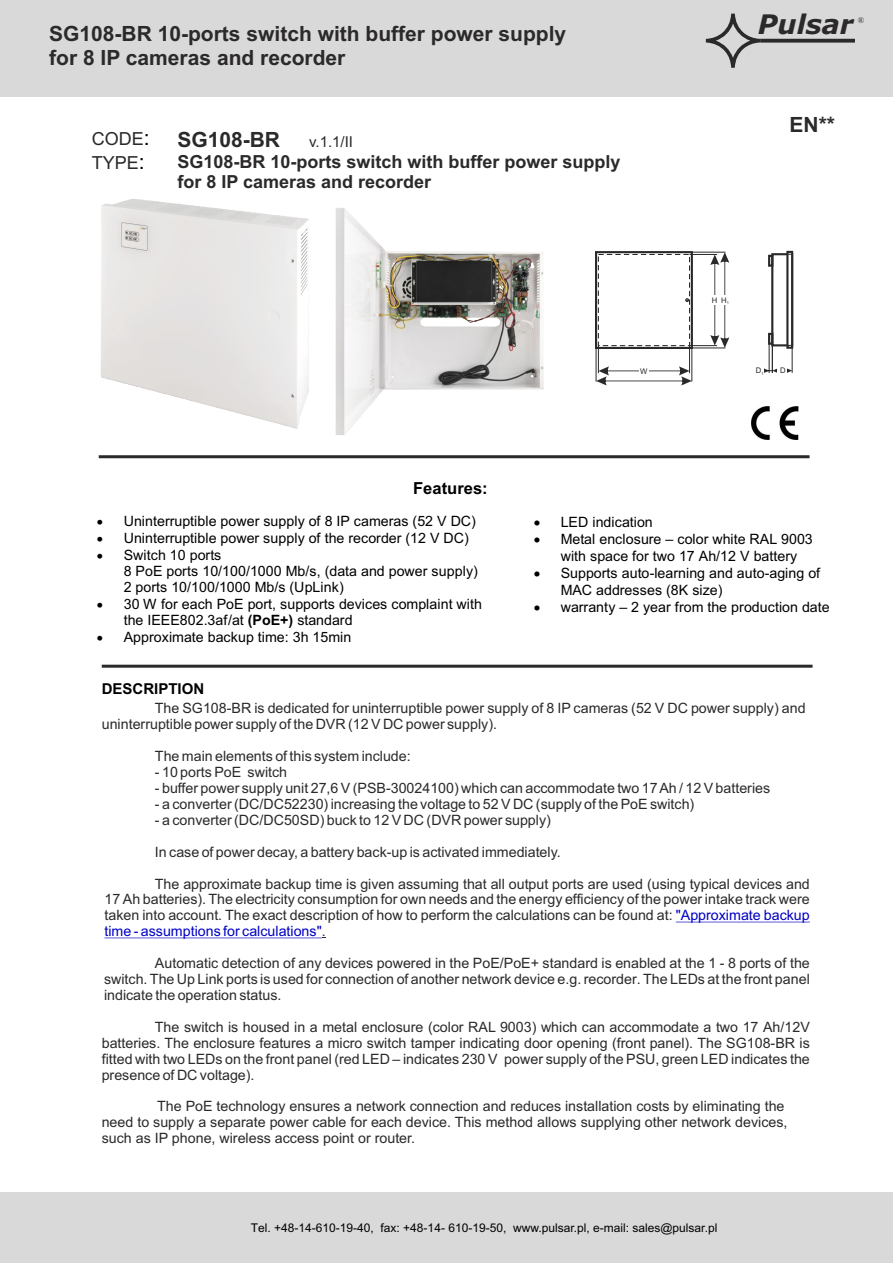
<style>
.page{position:relative;width:893px;height:1263px;background:#fff}
.page>*{position:absolute;margin:0;border:0;box-sizing:border-box;transform-origin:0 0}
.t1{font:italic 700 27px "Verdana";color:#2b2929}
.t2{font:700 21px/23.4px "Arial";color:#2b2929}
.t3{font:21px/23.4px "Arial";color:#000}
.t4{font:700 18px/20.1px "Arial";color:#2b2929}
.t5{font:18px/23.4px "Arial";color:#2b2929}
.t6{font:700 16.5px "Arial";color:#000}
.t7{font:700 15px "Arial";color:#000}
.t8{font:15px "Arial";color:#2b2929}
.t9{font:14.25px/15.9px "Arial";color:#2b2929;text-align:justify}
.t10{font:14.25px/16.4px "Arial";color:#000}
.t11{font:12px "Arial";color:#000}
.t12{font:8.55px "Times New Roman";color:#2b2929}
.t13{font:7.65px "Arial";color:#2b2929}
.s1{font-weight:700}
.s2{color:#0000c4}
</style>
<div class="page">
<hr style="left:676px;top:922px;width:134px;height:1px;background:#0000c4">
<hr style="left:104px;top:938px;width:218px;height:1px;background:#0000c4">
<hr style="left:99px;top:455px;width:710px;height:3px;background:#2b2929">
<hr style="left:102px;top:665px;width:711px;height:3px;background:#2b2929">
<div style="left:0;top:1192px;width:893px;height:71px;background:#d9d9d9"></div>
<div style="left:0;top:0;width:893px;height:97px;background:#d9d9d9"></div>
<svg style="left:706px;top:14px;width:54px;height:54px"></svg>
<svg style="left:760px;top:39px;width:95px;height:4px"></svg>
<div style="left:595px;top:251px;width:98px;height:98px;border:2px solid #2b2929"></div>
<div style="left:771px;top:253px;width:22px;height:93px;border:2px solid #2b2929"></div>
<hr style="left:772px;top:254px;width:1px;height:119px;background:#2b2929">
<hr style="left:792px;top:254px;width:1px;height:119px;background:#2b2929">
<div style="left:768px;top:333px;width:5px;height:12px;border:2px solid #2b2929"></div>
<div style="left:768px;top:255px;width:5px;height:12px;border:2px solid #2b2929"></div>
<hr style="left:769px;top:334px;width:1px;height:39px;background:#2b2929">
<hr style="left:772px;top:334px;width:1px;height:39px;background:#2b2929">
<svg style="left:764px;top:366px;width:28px;height:7px"></svg>
<svg style="left:785px;top:250px;width:9px;height:100px"></svg>
<svg style="left:596px;top:252px;width:133px;height:133px"></svg>
<img style="left:752px;top:407px;width:46px;height:33px">
<img style="left:335px;top:208px;width:209px;height:227px">
<img style="left:101px;top:199px;width:208px;height:230px">
<h2 class="t2" style="left:49px;top:24px;width:518px">SG108-BR 10-ports switch with buffer power supply for 8 IP cameras and recorder</h2>
<p class="t5" style="left:92px;top:129px;width:54px">CODE<br>TYPE</p>
<h2 class="t3" style="left:139px;top:128px;width:12px">: :</h2>
<h2 class="t2" style="left:177px;top:130px;width:104px">SG108-BR</h2>
<p class="t8" style="left:309px;top:136px;width:45px">v.1.1/II</p>
<p class="t4" style="left:177px;top:153px;width:445px">SG108-BR 10-ports switch with buffer power supply for 8 IP cameras and recorder</p>
<p class="t13" style="left:640px;top:368px;width:9px">W</p>
<h1 class="t1" style="left:758px;top:13px;width:97px">Pulsar</h1>
<p class="t12" style="left:858px;top:17px;width:8px">®</p>
<h2 class="t2" style="left:789px;top:115px;width:47px">EN**</h2>
<p class="t13" style="left:712px;top:297px;width:7px">H</p>
<p class="t13" style="left:721px;top:297px;width:9px">H<sub>1</sub></p>
<p class="t13" style="left:756px;top:368px;width:9px">D<sub>1</sub></p>
<p class="t13" style="left:780px;top:368px;width:7px">D</p>
<p class="t6" style="left:413px;top:482px;width:76px">Features:</p>
<p class="t10" style="left:97px;top:514px;width:381px">• Uninterruptible power supply of 8 IP cameras (52 V DC)</p>
<p class="t10" style="left:97px;top:531px;width:374px">• Uninterruptible power supply of the recorder (12 V DC)</p>
<p class="t10" style="left:124px;top:548px;width:355px;text-indent:-27px">• Switch 10 ports<br>8 PoE ports 10/100/1000 Mb/s, (data and power supply)<br>2 ports 10/100/1000 Mb/s (UpLink)</p>
<p class="t10" style="left:124px;top:597px;width:360px;text-indent:-27px">• 30 W for each PoE port, supports devices complaint with the IEEE802.3af/at <span class="s1">(PoE+)</span> standard</p>
<p class="t10" style="left:97px;top:630px;width:256px">• Approximate backup time: 3h 15min</p>
<p class="t10" style="left:534px;top:515px;width:121px">• LED indication</p>
<p class="t10" style="left:561px;top:532px;width:254px;text-indent:-27px">• Metal enclosure – color white RAL 9003 with space for two 17 Ah/12 V battery</p>
<p class="t10" style="left:561px;top:566px;width:261px;text-indent:-27px">• Supports auto-learning and auto-aging of<br>MAC addresses (8K size)</p>
<p class="t10" style="left:534px;top:600px;width:298px">• warranty – 2 year from the production date</p>
<p class="t7" style="left:102px;top:683px;width:104px">DESCRIPTION</p>
<p class="t9" style="left:102px;top:702px;width:705px;text-indent:53px">The SG108-BR is dedicated for uninterruptible power supply of 8 IP cameras (52 V DC power supply) and uninterruptible power supply of the DVR (12 V DC power supply).</p>
<p class="t9" style="left:155px;top:749px;width:257px">The main elements of this system include:</p>
<p class="t9" style="left:155px;top:765px;width:134px">- 10 ports PoE switch</p>
<p class="t9" style="left:155px;top:781px;width:617px">- buffer power supply unit 27,6 V (PSB-30024100) which can accommodate two 17 Ah / 12 V batteries</p>
<p class="t9" style="left:155px;top:797px;width:541px">- a converter (DC/DC52230) increasing the voltage to 52 V DC (supply of the PoE switch)</p>
<p class="t9" style="left:155px;top:813px;width:397px">- a converter (DC/DC50SD) buck to 12 V DC (DVR power supply)</p>
<p class="t9" style="left:155px;top:845px;width:407px">In case of power decay, a battery back-up is activated immediately.</p>
<p class="t9" style="left:104px;top:877px;width:707px;text-indent:51px">The approximate backup time is given assuming that all output ports are used (using typical devices and 17 Ah batteries). The electricity consumption for own needs and the energy efficiency of the power intake track were taken into account. The exact description of how to perform the calculations can be found at: <span class="s2">"Approximate backup time - assumptions for calculations"</span>.</p>
<p class="t9" style="left:104px;top:956px;width:707px;text-indent:51px">Automatic detection of any devices powered in the PoE/PoE+ standard is enabled at the 1 - 8 ports of the switch. The Up Link ports is used for connection of another network device e.g. recorder. The LEDs at the front panel indicate the operation status.</p>
<p class="t9" style="left:102px;top:1020px;width:710px;text-indent:53px">The switch is housed in a metal enclosure (color RAL 9003) which can accommodate a two 17 Ah/12V batteries. The enclosure features a micro switch tamper indicating door opening (front panel). The SG108-BR is fitted with two LEDs on the front panel (red LED – indicates 230 V power supply of the PSU, green LED indicates the presence of DC voltage).</p>
<p class="t9" style="left:102px;top:1100px;width:687px;text-align:left;text-indent:55px">The PoE technology ensures a network connection and reduces installation costs by eliminating the need to supply a separate power cable for each device. This method allows supplying other network devices, such as IP phone, wireless access point or router.</p>
<p class="t11" style="left:251px;top:1224px;width:468px">Tel. +48-14-610-19-40, fax: +48-14- 610-19-50, www.pulsar.pl, e-mail: sales@pulsar.pl</p>
</div>
